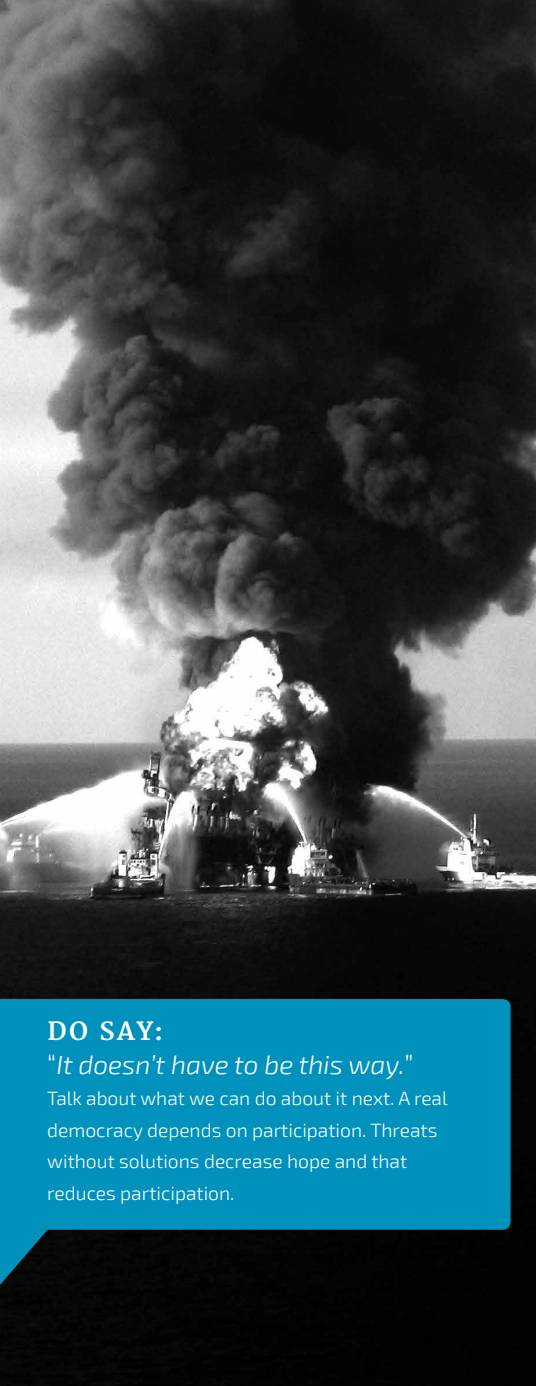
<style>
.page{position:relative;width:536px;height:1386px;background:#fff}
.page>*{position:absolute;margin:0;border:0;box-sizing:border-box;transform-origin:0 0}
.t1{font:italic 300 26.25px "Exo 2";color:#fff}
.t2{font:700 24.5px "Merriweather";color:#fff}
.t3{font:300 19.25px/31.5px "Exo 2";color:#fff}
.s1{font-style:normal}
</style>
<div class="page">
<img style="left:1px;top:0;width:535px;height:1386px">
<svg style="left:0;top:1230px;width:50px;height:55px;background:#03495d"></svg>
<div style="left:0;top:999px;width:510px;height:231px;background:#0092bd"></div>
<p class="t2" style="left:47px;top:1017px;width:117px">DO SAY:</p>
<h1 class="t1" style="left:47px;top:1048px;width:367px"><span class="s1">“</span>It doesn’t have to be this way.<span class="s1">”</span></h1>
<p class="t3" style="left:47px;top:1082px;width:402px">Talk about what we can do about it next. A real democracy depends on participation. Threats without solutions decrease hope and that reduces participation.</p>
</div>
